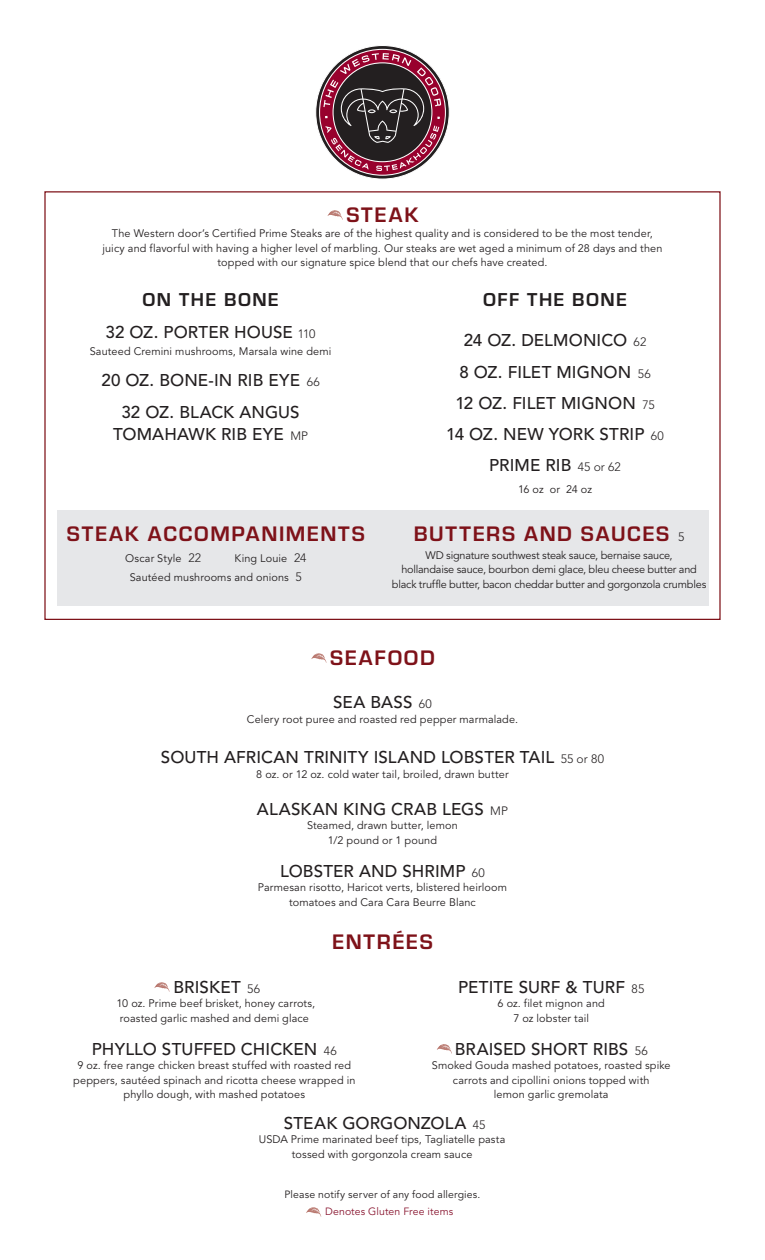
<style>
.page{position:relative;width:765px;height:1260px;background:#fff}
.page>*{position:absolute;margin:0;border:0;box-sizing:border-box;transform-origin:0 0}
.t1{font:700 21.75px "Eurostile";letter-spacing:.08em;color:#7e1219}
.t2{font:700 19.38px "Eurostile";letter-spacing:.075em;color:#231f20}
.t3{font:500 17px/21.2px "Avenir LT Std";letter-spacing:.005em;color:#231f20;text-align:center}
.t4{font:10.88px/14.5px "Avenir LT Std";letter-spacing:.01em;color:#231f20;text-align:center}
.t5{font:10.88px/14.5px "Avenir LT Std";letter-spacing:-.015em;color:#231f20;text-align:center}
.t6{font:10.5px "Avenir LT Std";letter-spacing:.01em;color:#231f20}
.t7{font:10.5px "Avenir LT Std";letter-spacing:.01em;color:#891630}
.s1{font-weight:300;font-size:12.12px}
.s2{font-family:"Avenir LT Std";font-weight:300;font-size:12.12px;color:#231f20}
</style>
<div class="page">
<div style="left:57px;top:510px;width:651px;height:96px;background:#e6e7e9"></div>
<svg style="left:315px;top:45px;width:135px;height:134px"></svg>
<svg style="left:306px;top:1207px;width:15px;height:10px"></svg>
<svg style="left:328px;top:210px;width:15px;height:10px"></svg>
<svg style="left:311px;top:653px;width:15px;height:9px"></svg>
<svg style="left:154px;top:982px;width:16px;height:10px"></svg>
<svg style="left:437px;top:1044px;width:15px;height:10px"></svg>
<p class="t1" style="left:346px;top:200px;width:74px">STEAK</p>
<p class="t4" style="left:103px;top:226px;width:561px">The Western door’s Certified Prime Steaks are of the highest quality and is considered to be the most tender, juicy and flavorful with having a higher level of marbling. Our steaks are wet aged a minimum of 28 days and then topped with our signature spice blend that our chefs have created.</p>
<p class="t2" style="left:142px;top:286px;width:138px">ON THE BONE</p>
<p class="t3" style="left:106px;top:322px;width:211px">32 OZ. PORTER HOUSE <span class="s1">110</span></p>
<p class="t4" style="left:90px;top:344px;width:243px">Sauteed Cremini mushrooms, Marsala wine demi</p>
<p class="t3" style="left:101px;top:370px;width:220px">20 OZ. BONE-IN RIB EYE <span class="s1">66</span></p>
<p class="t3" style="left:113px;top:402px;width:197px">32 OZ. BLACK ANGUS<br>TOMAHAWK RIB EYE <span class="s1">MP</span></p>
<p class="t2" style="left:483px;top:286px;width:145px">OFF THE BONE</p>
<p class="t3" style="left:464px;top:330px;width:184px">24 OZ. DELMONICO <span class="s1">62</span></p>
<p class="t3" style="left:459px;top:362px;width:193px">8 OZ. FILET MIGNON <span class="s1">56</span></p>
<p class="t3" style="left:455px;top:393px;width:201px">12 OZ. FILET MIGNON <span class="s1">75</span></p>
<p class="t3" style="left:446px;top:424px;width:219px">14 OZ. NEW YORK STRIP <span class="s1">60</span></p>
<p class="t3" style="left:489px;top:455px;width:133px">PRIME RIB <span class="s1">45 or 62</span></p>
<p class="t4" style="left:518px;top:482px;width:75px">16 oz or 24 oz</p>
<p class="t1" style="left:67px;top:518px;width:300px">STEAK ACCOMPANIMENTS</p>
<p class="t4" style="left:125px;top:552px;width:77px">Oscar Style <span class="s1">22</span></p>
<p class="t4" style="left:235px;top:552px;width:73px">King Louie <span class="s1">24</span></p>
<p class="t4" style="left:130px;top:571px;width:174px">Sautéed mushrooms and onions <span class="s1">5</span></p>
<p class="t1" style="left:414px;top:518px;width:272px">BUTTERS AND SAUCES <span class="s2">5</span></p>
<p class="t5" style="left:392px;top:548px;width:316px">WD signature southwest steak sauce, bernaise sauce,<br>hollandaise sauce, bourbon demi glace, bleu cheese butter and black truffle butter, bacon cheddar butter and gorgonzola crumbles</p>
<p class="t1" style="left:330px;top:643px;width:106px">SEAFOOD</p>
<p class="t3" style="left:333px;top:692px;width:100px">SEA BASS <span class="s1">60</span></p>
<p class="t4" style="left:247px;top:712px;width:273px">Celery root puree and roasted red pepper marmalade.</p>
<p class="t3" style="left:161px;top:747px;width:445px">SOUTH AFRICAN TRINITY ISLAND LOBSTER TAIL <span class="s1">55 or 80</span></p>
<p class="t4" style="left:256px;top:767px;width:254px">8 oz. or 12 oz. cold water tail, broiled, drawn butter</p>
<p class="t3" style="left:257px;top:799px;width:253px">ALASKAN KING CRAB LEGS <span class="s1">MP</span></p>
<p class="t4" style="left:307px;top:818px;width:152px">Steamed, drawn butter, lemon<br>1/2 pound or 1 pound</p>
<p class="t3" style="left:280px;top:860px;width:206px">LOBSTER AND SHRIMP <span class="s1">60</span></p>
<p class="t4" style="left:258px;top:880px;width:251px">Parmesan risotto, Haricot verts, blistered heirloom tomatoes and Cara Cara Beurre Blanc</p>
<p class="t1" style="left:332px;top:927px;width:102px">ENTRÉES</p>
<p class="t3" style="left:173px;top:977px;width:88px">BRISKET <span class="s1">56</span></p>
<p class="t4" style="left:117px;top:996px;width:200px">10 oz. Prime beef brisket, honey carrots, roasted garlic mashed and demi glace</p>
<p class="t3" style="left:92px;top:1038px;width:246px">PHYLLO STUFFED CHICKEN <span class="s1">46</span></p>
<p class="t4" style="left:73px;top:1058px;width:284px">9 oz. free range chicken breast stuffed with roasted red peppers, sautéed spinach and ricotta cheese wrapped in phyllo dough, with mashed potatoes</p>
<p class="t3" style="left:458px;top:977px;width:188px">PETITE SURF &amp; TURF <span class="s1">85</span></p>
<p class="t4" style="left:498px;top:996px;width:109px">6 oz. filet mignon and<br>7 oz lobster tail</p>
<p class="t3" style="left:455px;top:1038px;width:195px">BRAISED SHORT RIBS <span class="s1">56</span></p>
<p class="t4" style="left:432px;top:1058px;width:240px">Smoked Gouda mashed potatoes, roasted spike carrots and cipollini onions topped with</p>
<p class="t4" style="left:494px;top:1087px;width:116px">lemon garlic gremolata</p>
<p class="t3" style="left:284px;top:1113px;width:203px">STEAK GORGONZOLA <span class="s1">45</span></p>
<p class="t4" style="left:259px;top:1133px;width:248px">USDA Prime marinated beef tips, Tagliatelle pasta tossed with gorgonzola cream sauce</p>
<p class="t6" style="left:285px;top:1188px;width:197px">Please notify server of any food allergies.</p>
<p class="t7" style="left:325px;top:1206px;width:130px">Denotes Gluten Free items</p>
</div>
